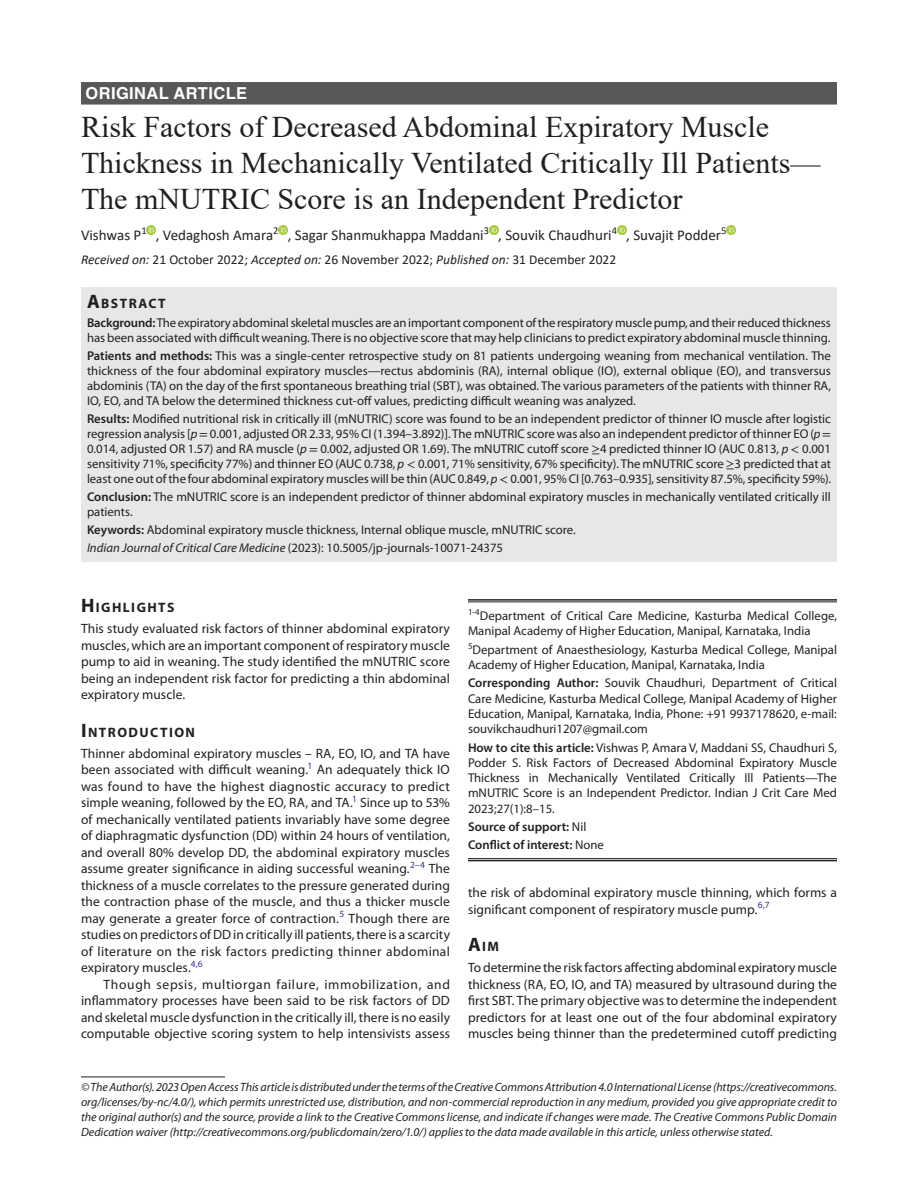
<style>
.page{position:relative;width:918px;height:1188px;background:#fff}
.page>*{position:absolute;margin:0;border:0;box-sizing:border-box;transform-origin:0 0}
.t1{font:30px/36px "Times New Roman";color:#231f20}
.ArticleType{font:700 16.5px "Helvetica LT Std";letter-spacing:.025em;color:#fff}
.AuthorName{font:15px "Calibri";color:#231f20}
.Head-1{font:700 13.65px "Myriad Pro";letter-spacing:.105em;color:#231f20}
.Head-1-first{font:700 13.65px "Myriad Pro";letter-spacing:.105em;color:#231f20}
.AbstractTitle{font:700 13.65px "Myriad Pro";letter-spacing:.105em;color:#231f20}
.Para-NoIndent{font:13.5px/16.5px "Myriad Pro";letter-spacing:.005em;color:#231f20;text-align:justify}
.Para-Indent{font:13.5px/16.5px "Myriad Pro";letter-spacing:.005em;color:#231f20;text-align:justify}
.PAS_History{font:13.5px "Calibri";color:#231f20}
.Abstract-Para-first{font:12.75px/15px "Myriad Pro";color:#231f20}
.How_to_Cite{font:12.75px/15.3px "Myriad Pro";color:#231f20;text-align:justify}
.Corresponding_Author{font:12.75px/15.3px "Myriad Pro";color:#231f20;text-align:justify}
.Affiliation-first{font:12.75px/15.3px "Myriad Pro";color:#231f20}
.Affiliation{font:12.75px/15.3px "Myriad Pro";color:#231f20}
.Keywords{font:12.75px "Myriad Pro";color:#231f20}
.JT_DOI{font:12.75px "Myriad Pro";color:#231f20}
.COI{font:600 12.75px "Myriad Pro";color:#231f20}
.Source{font:600 12.75px "Myriad Pro";color:#231f20}
.FootNote{font:italic 12px/15px "Myriad Pro";color:#231f20;text-align:justify}
.s1{font-style:italic}
.s2{font-size:19.5px}
.s3{font-weight:600}
.s4{font-family:"STIX General"}
.s5{font-weight:400}
</style>
<div class="page">
<div style="left:81px;top:82px;width:756px;height:23px;background:#57585a"></div>
<div style="left:81px;top:287px;width:756px;height:26px;background:#e6e7e9"></div>
<div style="left:81px;top:312px;width:756px;height:39px;background:#e6e7e9"></div>
<div style="left:81px;top:345px;width:756px;height:69px;background:#e6e7e9"></div>
<div style="left:81px;top:408px;width:756px;height:85px;background:#e6e7e9"></div>
<div style="left:81px;top:486px;width:756px;height:39px;background:#e6e7e9"></div>
<div style="left:81px;top:519px;width:756px;height:24px;background:#e6e7e9"></div>
<div style="left:81px;top:537px;width:756px;height:24px;background:#e6e7e9"></div>
<svg style="left:147px;top:225px;width:9px;height:9px"></svg>
<svg style="left:279px;top:225px;width:9px;height:9px"></svg>
<svg style="left:489px;top:225px;width:9px;height:9px"></svg>
<svg style="left:617px;top:225px;width:9px;height:9px"></svg>
<svg style="left:726px;top:225px;width:10px;height:9px"></svg>
<hr style="left:81px;top:1077px;width:144px;height:1px;background:#231f20">
<hr style="left:468px;top:599px;width:369px;height:2px;background:#231f20">
<hr style="left:468px;top:602px;width:369px;height:1px;background:#231f20">
<hr style="left:468px;top:858px;width:369px;height:1px;background:#231f20">
<hr style="left:468px;top:860px;width:369px;height:1px;background:#231f20">
<p class="ArticleType" style="left:86px;top:83px;width:163px">ORIGINAL ARTICLE</p>
<p class="t1" style="left:81px;top:108px;width:741px">Risk Factors of Decreased Abdominal Expiratory Muscle<br>Thickness in Mechanically Ventilated Critically Ill Patients—<br>The mNUTRIC Score is an Independent Predictor</p>
<p class="AuthorName" style="left:81px;top:225px;width:647px">Vishwas P<sup>1</sup> , Vedaghosh Amara<sup>2</sup> , Sagar Shanmukhappa Maddani<sup>3</sup> , Souvik Chaudhuri<sup>4</sup> , Suvajit Podder<sup>5</sup></p>
<p class="PAS_History" style="left:81px;top:250px;width:537px"><span class="s1">Received on:</span> 21 October 2022; <span class="s1">Accepted on:</span> 26 November 2022; <span class="s1">Published on:</span> 31 December 2022</p>
<p class="AbstractTitle" style="left:87px;top:294px;width:80px"><span class="s2">A</span>BSTRACT</p>
<p class="Abstract-Para-first" style="left:87px;top:315px;width:745px"><span class="s3">Background:</span> The expiratory abdominal skeletal muscles are an important component of the respiratory muscle pump, and their reduced thickness has been associated with difficult weaning. There is no objective score that may help clinicians to predict expiratory abdominal muscle thinning.</p>
<p class="Abstract-Para-first" style="left:87px;top:348px;width:746px;text-align:justify"><span class="s3">Patients and methods:</span> This was a single-center retrospective study on 81 patients undergoing weaning from mechanical ventilation. The thickness of the four abdominal expiratory muscles—rectus abdominis (RA), internal oblique (IO), external oblique (EO), and transversus abdominis (TA) on the day of the first spontaneous breathing trial (SBT), was obtained. The various parameters of the patients with thinner RA, IO, EO, and TA below the determined thickness cut-off values, predicting difficult weaning was analyzed.</p>
<p class="Abstract-Para-first" style="left:87px;top:411px;width:746px;text-align:justify"><span class="s3">Results:</span> Modified nutritional risk in critically ill (mNUTRIC) score was found to be an independent predictor of thinner IO muscle after logistic regression analysis [<span class="s1">p</span> <span class="s4">=</span> 0.001, adjusted OR 2.33, 95% CI (1.394–3.892)]. The mNUTRIC score was also an independent predictor of thinner EO (<span class="s1">p</span> <span class="s4">= </span>0.014, adjusted OR 1.57) and RA muscle (<span class="s1">p</span> <span class="s4">=</span> 0.002, adjusted OR 1.69). The mNUTRIC cutoff score <span class="s4">≥</span>4 predicted thinner IO (AUC 0.813, <span class="s1">p</span> <span class="s4">&lt;</span> 0.001 sensitivity 71%, specificity 77%) and thinner EO (AUC 0.738, <span class="s1">p</span> <span class="s4">&lt;</span> 0.001, 71% sensitivity, 67% specificity). The mNUTRIC score <span class="s4">≥</span>3 predicted that at least one out of the four abdominal expiratory muscles will be thin (AUC 0.849, <span class="s1">p</span> <span class="s4">&lt;</span> 0.001, 95% CI [0.763–0.935], sensitivity 87.5%, specificity 59%).</p>
<p class="Abstract-Para-first" style="left:87px;top:489px;width:745px"><span class="s3">Conclusion:</span> The mNUTRIC score is an independent predictor of thinner abdominal expiratory muscles in mechanically ventilated critically ill patients.</p>
<p class="Keywords" style="left:87px;top:522px;width:490px"><span class="s3">Keywords:</span> Abdominal expiratory muscle thickness, Internal oblique muscle, mNUTRIC score.</p>
<p class="JT_DOI" style="left:87px;top:540px;width:418px"><span class="s1">Indian Journal of Critical Care Medicine</span> (2023): 10.5005/jp-journals-10071-24375</p>
<p class="Head-1-first" style="left:81px;top:599px;width:95px"><span class="s2">H</span>IGHLIGHTS</p>
<p class="Para-NoIndent" style="left:81px;top:620px;width:371px">This study evaluated risk factors of thinner abdominal expiratory muscles, which are an important component of respiratory muscle pump to aid in weaning. The study identified the mNUTRIC score being an independent risk factor for predicting a thin abdominal expiratory muscle.</p>
<p class="Head-1" style="left:81px;top:723px;width:116px"><span class="s2">I</span> NTRODUCTION</p>
<p class="Para-NoIndent" style="left:81px;top:745px;width:371px">Thinner abdominal expiratory muscles – RA, EO, IO, and TA have been associated with difficult weaning.<sup>1</sup> An adequately thick IO was found to have the highest diagnostic accuracy to predict simple weaning, followed by the EO, RA, and TA.<sup>1</sup> Since up to 53% of mechanically ventilated patients invariably have some degree of diaphragmatic dysfunction (DD) within 24 hours of ventilation, and overall 80% develop DD, the abdominal expiratory muscles assume greater significance in aiding successful weaning.<sup>2–4</sup> The thickness of a muscle correlates to the pressure generated during the contraction phase of the muscle, and thus a thicker muscle may generate a greater force of contraction.<sup>5</sup> Though there are studies on predictors of DD in critically ill patients, there is a scarcity of literature on the risk factors predicting thinner abdominal expiratory muscles.<sup>4,6</sup></p>
<p class="Para-Indent" style="left:81px;top:976px;width:371px;text-indent:22px">Though sepsis, multiorgan failure, immobilization, and inflammatory processes have been said to be risk factors of DD and skeletal muscle dysfunction in the critically ill, there is no easily computable objective scoring system to help intensivists assess</p>
<p class="Affiliation-first" style="left:468px;top:608px;width:371px"><sup>1-4</sup>Department of Critical Care Medicine, Kasturba Medical College,<br>Manipal Academy of Higher Education, Manipal, Karnataka, India</p>
<p class="Affiliation" style="left:468px;top:642px;width:371px"><sup>5</sup>Department of Anaesthesiology, Kasturba Medical College, Manipal<br>Academy of Higher Education, Manipal, Karnataka, India</p>
<p class="Corresponding_Author" style="left:468px;top:675px;width:371px"><span class="s3">Corresponding Author:</span> Souvik Chaudhuri, Department of Critical Care Medicine, Kasturba Medical College, Manipal Academy of Higher Education, Manipal, Karnataka, India, Phone: +91 9937178620, e-mail: souvikchaudhuri1207@gmail.com</p>
<p class="How_to_Cite" style="left:468px;top:739px;width:371px"><span class="s3">How to cite this article:</span> Vishwas P, Amara V, Maddani SS, Chaudhuri S, Podder S. Risk Factors of Decreased Abdominal Expiratory Muscle Thickness in Mechanically Ventilated Critically Ill Patients—The mNUTRIC Score is an Independent Predictor. Indian J Crit Care Med 2023;27(1):8–15.</p>
<p class="Source" style="left:468px;top:819px;width:120px">Source of support: <span class="s5">Nil</span></p>
<p class="COI" style="left:468px;top:837px;width:137px">Conflict of interest: <span class="s5">None</span></p>
<p class="Para-Indent" style="left:468px;top:884px;width:371px">the risk of abdominal expiratory muscle thinning, which forms a significant component of respiratory muscle pump.<sup>6,7</sup></p>
<p class="Head-1" style="left:468px;top:938px;width:33px"><span class="s2">A</span>IM</p>
<p class="Para-NoIndent" style="left:468px;top:959px;width:371px">To determine the risk factors affecting abdominal expiratory muscle thickness (RA, EO, IO, and TA) measured by ultrasound during the first SBT. The primary objective was to determine the independent predictors for at least one out of the four abdominal expiratory muscles being thinner than the predetermined cutoff predicting</p>
<p class="FootNote" style="left:81px;top:1079px;width:758px">© The Author(s). 2023 Open Access This article is distributed under the terms of the Creative Commons Attribution 4.0 International License (https://creativecommons. org/licenses/by-nc/4.0/), which permits unrestricted use, distribution, and non-commercial reproduction in any medium, provided you give appropriate credit to the original author(s) and the source, provide a link to the Creative Commons license, and indicate if changes were made. The Creative Commons Public Domain Dedication waiver (http://creativecommons.org/publicdomain/zero/1.0/) applies to the data made available in this article, unless otherwise stated.</p>
</div>
